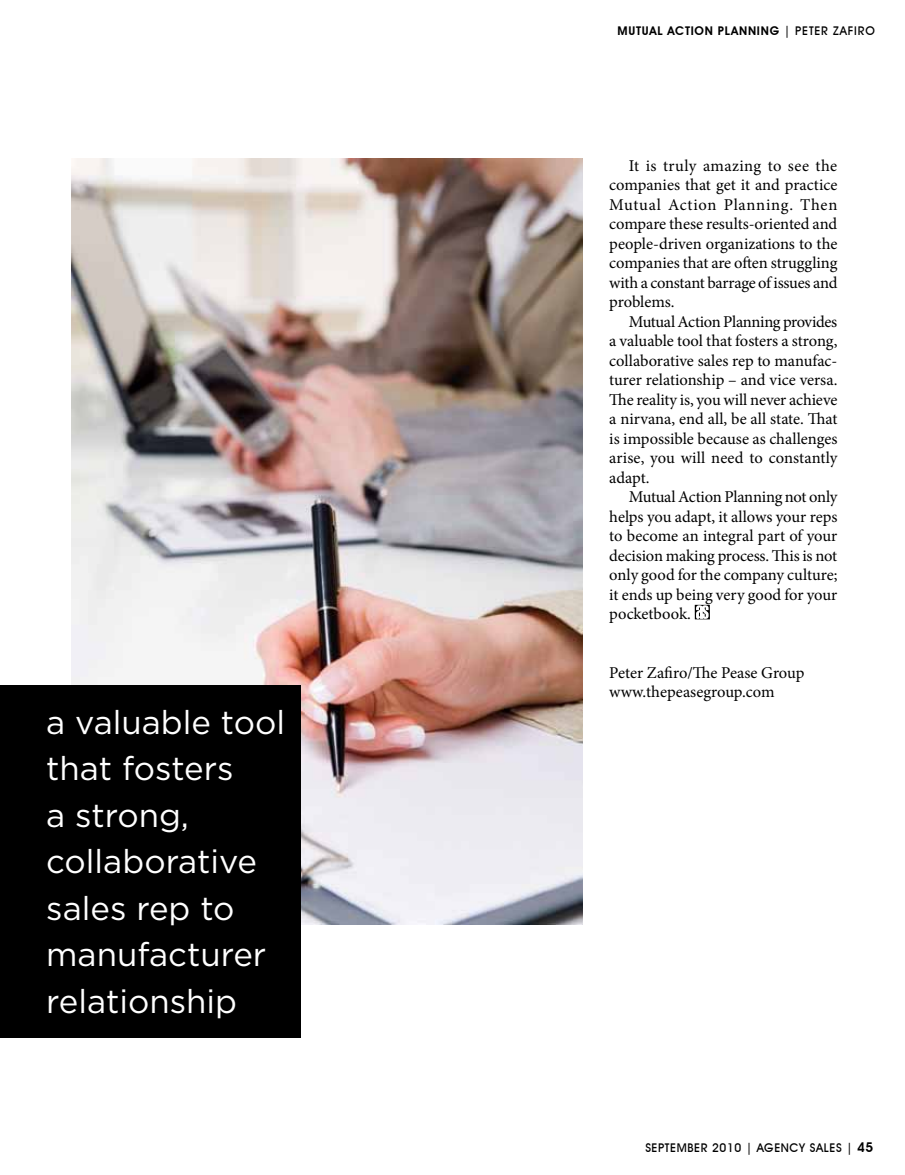
<style>
.page{position:relative;width:905px;height:1175px;background:#fff}
.page>*{position:absolute;margin:0;border:0;box-sizing:border-box;transform-origin:0 0}
.t1{font:33px/46.5px "Gotham";color:#fff}
.t2{font:16.5px/19.5px "Minion Pro";letter-spacing:-.005em;color:#000;text-align:justify}
.t3{font:600 12px "Avant Garde IT Cby BT";letter-spacing:.06em;color:#000}
.t4{font:500 12px "Avant Garde IT Cby BT";letter-spacing:.05em;color:#000}
.s1{font-weight:500}
.s2{font-weight:600;font-size:13.5px}
</style>
<div class="page">
<img style="left:72px;top:159px;width:510px;height:765px">
<svg style="left:694px;top:605px;width:16px;height:14px"></svg>
<div style="left:0;top:685px;width:300px;height:352px;background:#000"></div>
<h1 class="t1" style="left:46px;top:698px;width:240px">a valuable tool that fosters<br>a strong, collaborative sales rep to manufacturer relationship</h1>
<p class="t3" style="left:617px;top:23px;width:259px">MUTUAL ACTION PLANNING <span class="s1">| PETER ZAFIRO</span></p>
<p class="t2" style="left:609px;top:156px;width:230px;text-indent:20px">It is truly amazing to see the companies that get it and practice Mutual Action Planning. Then compare these results-oriented and people-driven organizations to the companies that are often struggling with a constant barrage of issues and problems.</p>
<p class="t2" style="left:609px;top:312px;width:230px;text-indent:20px">Mutual Action Planning provides a valuable tool that fosters a strong, collaborative sales rep to manufac&shy;turer relationship – and vice versa.<br>The reality is, you will never achieve a nirvana, end all, be all state. That is impossible because as challenges arise, you will need to constantly adapt.</p>
<p class="t2" style="left:609px;top:487px;width:230px;text-indent:20px">Mutual Action Planning not only helps you adapt, it allows your reps to become an integral part of your decision making process. This is not only good for the company culture; it ends up being very good for your pocketbook.</p>
<p class="t2" style="left:609px;top:663px;width:196px">Peter Zafiro/The Pease Group www.thepeasegroup.com</p>
<p class="t4" style="left:645px;top:1140px;width:230px">SEPTEMBER 2010 | AGENCY SALES | <span class="s2">45</span></p>
</div>
